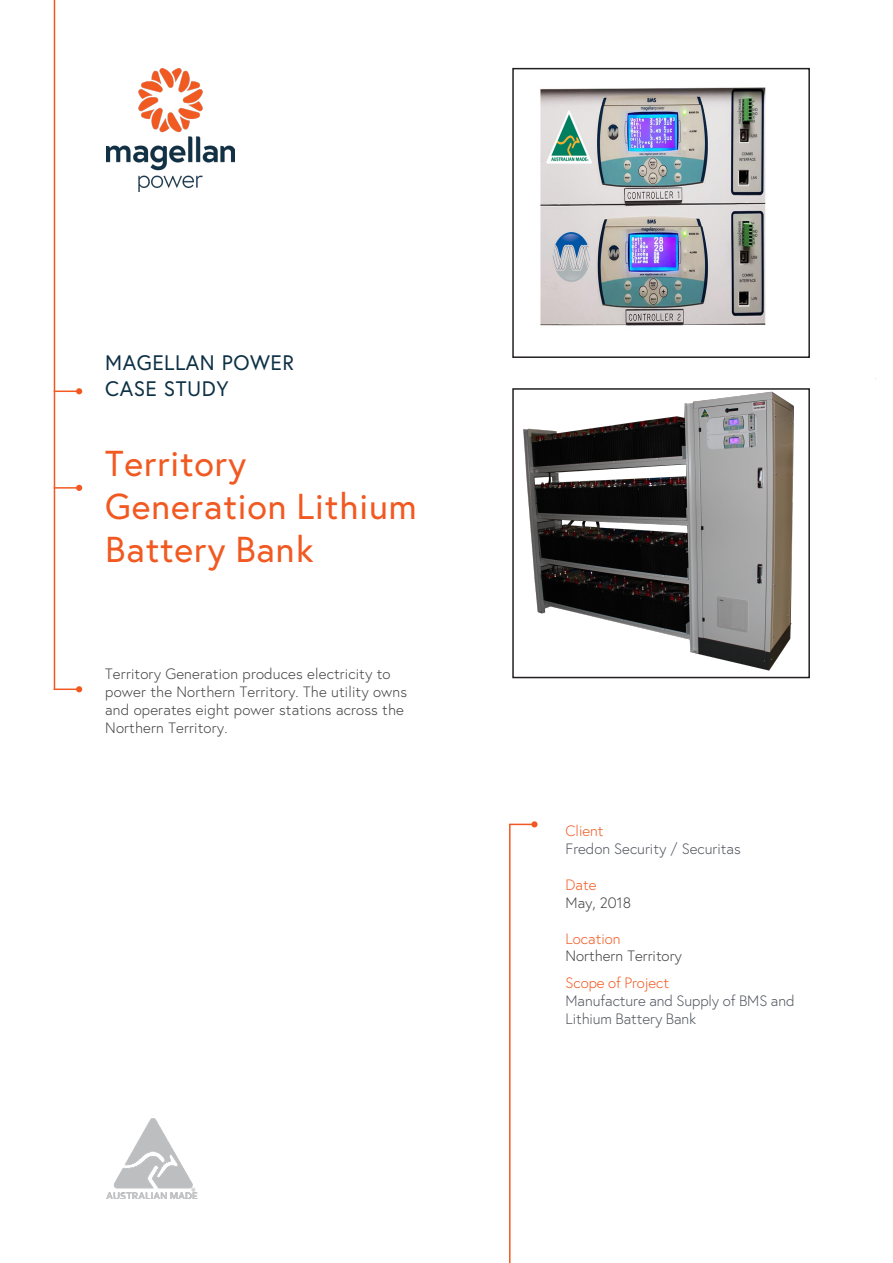
<style>
.page{position:relative;width:893px;height:1263px;background:#fff}
.page>*{position:absolute;margin:0;border:0;box-sizing:border-box;transform-origin:0 0}
.t1{font:36px/43.2px "Europa";letter-spacing:.025em;color:#f15921}
.t2{font:21px/25.2px "Europa";letter-spacing:.025em;color:#0d3045}
.t3{font:300 15px/18px "Europa";letter-spacing:.01em;color:#404040}
.t4{font:300 15px/17.9px "Europa";letter-spacing:-.005em;color:#4f535c}
.s1{color:#f15921}
</style>
<div class="page">
<hr style="left:54px;top:0;width:1px;height:690px;background:#f15921">
<hr style="left:509px;top:824px;width:2px;height:439px;background:#f15921">
<img style="left:106px;top:68px;width:128px;height:124px">
<img style="left:106px;top:1119px;width:92px;height:80px">
<hr style="left:54px;top:390px;width:25px;height:2px;background:#f15921">
<svg style="left:76px;top:388px;width:6px;height:6px"></svg>
<hr style="left:54px;top:688px;width:25px;height:2px;background:#f15921">
<svg style="left:76px;top:686px;width:6px;height:6px"></svg>
<svg style="left:511px;top:824px;width:20px;height:1px"></svg>
<div style="left:531px;top:821px;width:7px;height:6px;background:#f15921;border-radius:50%"></div>
<hr style="left:54px;top:487px;width:25px;height:2px;background:#f15921">
<svg style="left:76px;top:485px;width:6px;height:6px"></svg>
<div style="left:512px;top:68px;width:298px;height:290px;border:2px solid #231f20"></div>
<img style="left:512px;top:388px;width:298px;height:285px">
<img style="left:540px;top:87px;width:226px;height:239px">
<p class="t2" style="left:105px;top:350px;width:190px">MAGELLAN POWER<br>CASE STUDY</p>
<p class="t1" style="left:105px;top:441px;width:313px">Territory<br>Generation Lithium<br>Battery Bank</p>
<p class="t3" style="left:105px;top:664px;width:303px">Territory Generation produces electricity to power the Northern Territory. The utility owns and operates eight power stations across the Northern Territory.</p>
<p class="t4" style="left:566px;top:821px;width:177px"><span class="s1">Client<br></span>Fredon Security / Securitas</p>
<p class="t3" style="left:566px;top:875px;width:67px"><span class="s1">Date<br></span>May, 2018</p>
<p class="t3" style="left:566px;top:929px;width:118px"><span class="s1">Location<br></span>Northern Territory</p>
<p class="t4" style="left:566px;top:974px;width:231px"><span class="s1">Scope of Project<br></span>Manufacture and Supply of BMS and<br>Lithium Battery Bank</p>
</div>
